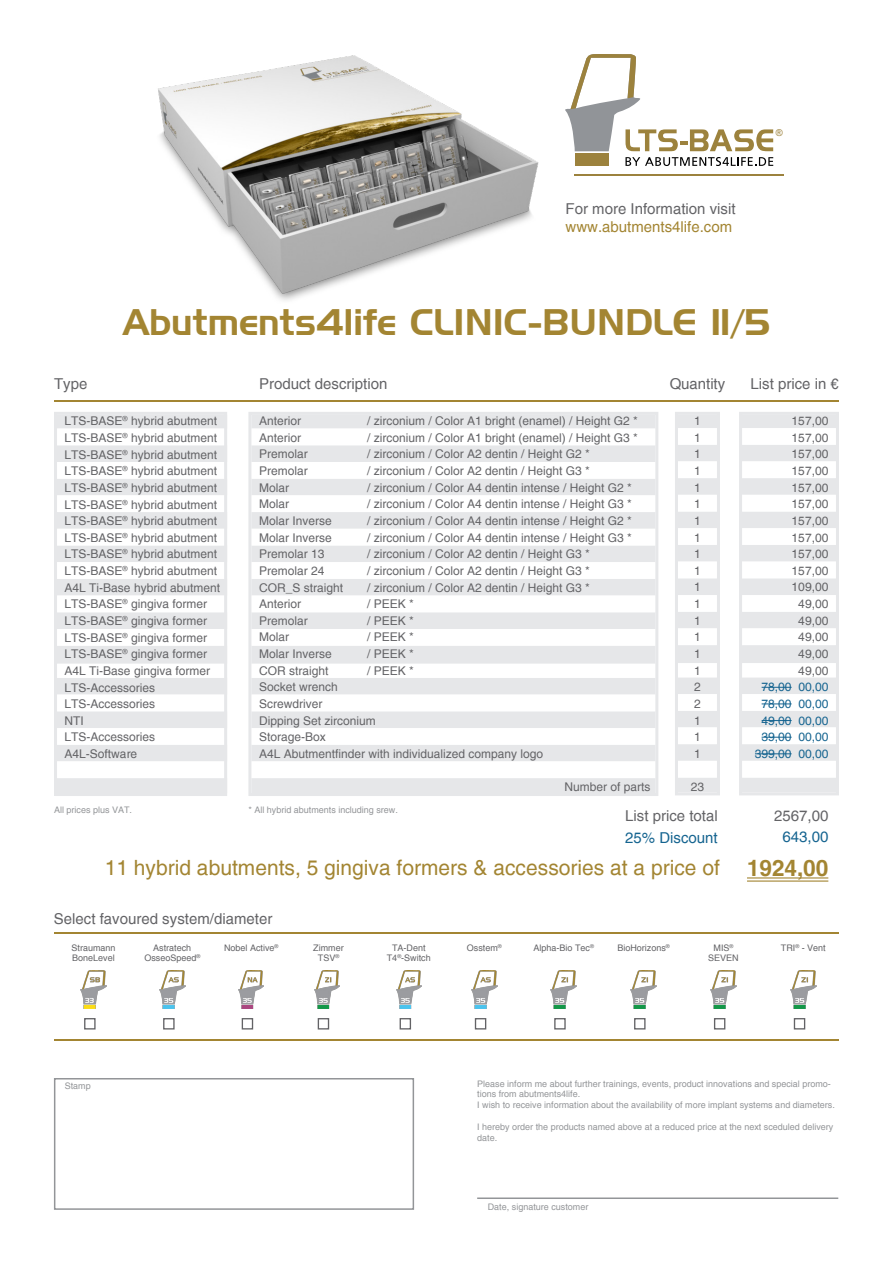
<style>
.page{position:relative;width:893px;height:1263px;background:#fff}
.page>*{position:absolute;margin:0;border:0;box-sizing:border-box;transform-origin:0 0}
.t1{font:36px "Handel Gothic BT";color:#a38532}
.t2{font:700 22.5px "Helvetica";color:#a38532}
.t3{font:21px "Helvetica";color:#a38532}
.t4{font:15px "Helvetica";color:#636366}
.t5{font:15px "Helvetica";color:#a38532}
.t6{font:15px "Helvetica";color:#156490}
.t7{font:12px/16.6px "Helvetica";color:#636366}
.t8{font:12px/16.6px "Helvetica";color:#156490;text-align:center}
.t9{font:9.45px "Arial";color:#9c823d}
.t10{font:9px/10.8px "Helvetica";color:#939598}
.t11{font:9px/10.8px "Helvetica";color:#636366;text-align:center}
</style>
<div class="page">
<hr style="left:477px;top:1197px;width:361px;height:2px;background:#939598">
<img style="left:160px;top:970px;width:25px;height:38px">
<img style="left:238px;top:970px;width:26px;height:38px">
<img style="left:81px;top:970px;width:25px;height:39px">
<img style="left:314px;top:970px;width:26px;height:38px">
<div style="left:84px;top:1018px;width:12px;height:11px;border:1px solid #636366"></div>
<div style="left:163px;top:1018px;width:12px;height:11px;border:1px solid #636366"></div>
<div style="left:242px;top:1018px;width:11px;height:11px;border:1px solid #636366"></div>
<div style="left:318px;top:1018px;width:11px;height:11px;border:1px solid #636366"></div>
<hr style="left:54px;top:932px;width:785px;height:2px;background:#a38532">
<img style="left:551px;top:970px;width:25px;height:38px">
<div style="left:554px;top:1018px;width:12px;height:11px;border:1px solid #636366"></div>
<img style="left:631px;top:970px;width:25px;height:38px">
<div style="left:634px;top:1018px;width:12px;height:11px;border:1px solid #636366"></div>
<img style="left:711px;top:970px;width:25px;height:38px">
<div style="left:714px;top:1018px;width:11px;height:11px;border:1px solid #636366"></div>
<img style="left:790px;top:970px;width:26px;height:38px">
<div style="left:794px;top:1018px;width:11px;height:11px;border:1px solid #636366"></div>
<img style="left:396px;top:970px;width:26px;height:38px">
<div style="left:400px;top:1018px;width:11px;height:11px;border:1px solid #636366"></div>
<hr style="left:54px;top:1039px;width:785px;height:2px;background:#a38532">
<div style="left:54px;top:1078px;width:360px;height:132px;border:2px solid #939598"></div>
<img style="left:472px;top:970px;width:25px;height:38px">
<div style="left:475px;top:1018px;width:11px;height:11px;border:1px solid #636366"></div>
<hr style="left:54px;top:400px;width:785px;height:1px;background:#a38532">
<hr style="left:747px;top:877px;width:81px;height:1px;background:#a38532">
<div style="left:58px;top:416px;width:165px;height:376px;background:#e6e7e9"></div>
<svg style="left:58px;top:429px;width:165px;height:349px"></svg>
<div style="left:54px;top:412px;width:173px;height:384px;border:3px solid #e6e7e9"></div>
<div style="left:252px;top:416px;width:402px;height:376px;background:#e6e7e9"></div>
<svg style="left:252px;top:429px;width:402px;height:349px"></svg>
<div style="left:248px;top:412px;width:410px;height:384px;border:3px solid #e6e7e9"></div>
<svg style="left:679px;top:416px;width:37px;height:375px"></svg>
<div style="left:675px;top:412px;width:45px;height:383px;border:3px solid #e6e7e9"></div>
<svg style="left:743px;top:416px;width:92px;height:375px"></svg>
<div style="left:739px;top:412px;width:100px;height:383px;border:3px solid #e6e7e9"></div>
<hr style="left:762px;top:687px;width:30px;height:1px;background:#156490">
<hr style="left:762px;top:704px;width:30px;height:1px;background:#156490">
<hr style="left:762px;top:720px;width:30px;height:1px;background:#156490">
<hr style="left:762px;top:737px;width:30px;height:1px;background:#156490">
<hr style="left:755px;top:753px;width:37px;height:1px;background:#156490">
<hr style="left:747px;top:880px;width:81px;height:2px;background:#a38532">
<img style="left:158px;top:55px;width:381px;height:246px">
<svg style="left:625px;top:157px;width:148px;height:9px"></svg>
<hr style="left:574px;top:174px;width:209px;height:1px;background:#9c823d">
<div style="left:575px;top:154px;width:34px;height:12px;background:#9c823d"></div>
<svg style="left:565px;top:54px;width:208px;height:97px"></svg>
<svg style="left:158px;top:157px;width:46px;height:101px"></svg>
<p class="t4" style="left:54px;top:375px;width:35px">Type</p>
<p class="t4" style="left:566px;top:200px;width:172px">For more Information visit</p>
<p class="t5" style="left:566px;top:218px;width:168px">www.abutments4life.com</p>
<p class="t9" style="left:776px;top:127px;width:8px">®</p>
<h1 class="t1" style="left:123px;top:300px;width:648px">Abutments4life CLINIC-BUNDLE 11/5</h1>
<p class="t4" style="left:259px;top:375px;width:130px">Product description</p>
<p class="t4" style="left:670px;top:375px;width:57px">Quantity</p>
<p class="t4" style="left:751px;top:375px;width:90px">List price in €</p>
<p class="t7" style="left:65px;top:413px;width:157px">LTS-BASE<sup>®</sup> hybrid abutment<br>LTS-BASE<sup>®</sup> hybrid abutment<br>LTS-BASE<sup>®</sup> hybrid abutment<br>LTS-BASE<sup>®</sup> hybrid abutment<br>LTS-BASE<sup>®</sup> hybrid abutment<br>LTS-BASE<sup>®</sup> hybrid abutment<br>LTS-BASE<sup>®</sup> hybrid abutment<br>LTS-BASE<sup>®</sup> hybrid abutment<br>LTS-BASE<sup>®</sup> hybrid abutment<br>LTS-BASE<sup>®</sup> hybrid abutment<br>A4L Ti-Base hybrid abutment<br>LTS-BASE<sup>®</sup> gingiva former<br>LTS-BASE<sup>®</sup> gingiva former<br>LTS-BASE<sup>®</sup> gingiva former<br>LTS-BASE<sup>®</sup> gingiva former<br>A4L Ti-Base gingiva former<br>LTS-Accessories<br>LTS-Accessories<br>NTI<br>LTS-Accessories<br>A4L-Software</p>
<p class="t7" style="left:259px;top:413px;width:44px">Anterior</p>
<p class="t7" style="left:367px;top:413px;width:272px">/ zirconium / Color A1 bright (enamel) / Height G2 *</p>
<p class="t7" style="left:259px;top:429px;width:44px">Anterior</p>
<p class="t7" style="left:367px;top:429px;width:272px">/ zirconium / Color A1 bright (enamel) / Height G3 *</p>
<p class="t7" style="left:259px;top:446px;width:50px">Premolar</p>
<p class="t7" style="left:367px;top:446px;width:224px">/ zirconium / Color A2 dentin / Height G2 *</p>
<p class="t7" style="left:259px;top:463px;width:50px">Premolar</p>
<p class="t7" style="left:367px;top:463px;width:224px">/ zirconium / Color A2 dentin / Height G3 *</p>
<p class="t7" style="left:259px;top:479px;width:31px">Molar</p>
<p class="t7" style="left:367px;top:479px;width:266px">/ zirconium / Color A4 dentin intense / Height G2 *</p>
<p class="t7" style="left:259px;top:496px;width:31px">Molar</p>
<p class="t7" style="left:367px;top:496px;width:266px">/ zirconium / Color A4 dentin intense / Height G3 *</p>
<p class="t7" style="left:259px;top:512px;width:74px">Molar Inverse</p>
<p class="t7" style="left:367px;top:512px;width:266px">/ zirconium / Color A4 dentin intense / Height G2 *</p>
<p class="t7" style="left:259px;top:529px;width:74px">Molar Inverse</p>
<p class="t7" style="left:367px;top:529px;width:266px">/ zirconium / Color A4 dentin intense / Height G3 *</p>
<p class="t7" style="left:259px;top:546px;width:67px">Premolar 13</p>
<p class="t7" style="left:367px;top:546px;width:224px">/ zirconium / Color A2 dentin / Height G3 *</p>
<p class="t7" style="left:259px;top:562px;width:67px">Premolar 24</p>
<p class="t7" style="left:367px;top:562px;width:224px">/ zirconium / Color A2 dentin / Height G3 *</p>
<p class="t7" style="left:259px;top:579px;width:86px">COR_S straight</p>
<p class="t7" style="left:367px;top:579px;width:224px">/ zirconium / Color A2 dentin / Height G3 *</p>
<p class="t7" style="left:259px;top:596px;width:44px">Anterior</p>
<p class="t7" style="left:367px;top:596px;width:48px">/ PEEK *</p>
<p class="t7" style="left:259px;top:612px;width:50px">Premolar</p>
<p class="t7" style="left:367px;top:612px;width:48px">/ PEEK *</p>
<p class="t7" style="left:259px;top:629px;width:31px">Molar</p>
<p class="t7" style="left:367px;top:629px;width:48px">/ PEEK *</p>
<p class="t7" style="left:259px;top:646px;width:74px">Molar Inverse</p>
<p class="t7" style="left:367px;top:646px;width:48px">/ PEEK *</p>
<p class="t7" style="left:259px;top:662px;width:71px">COR straight</p>
<p class="t7" style="left:367px;top:662px;width:48px">/ PEEK *</p>
<p class="t7" style="left:259px;top:679px;width:286px">Socket wrench<br>Screwdriver<br>Dipping Set zirconium<br>Storage-Box<br>A4L Abutmentfinder with individualized company logo</p>
<p class="t7" style="left:564px;top:778px;width:88px">Number of parts</p>
<p class="t7" style="left:694px;top:413px;width:8px;text-align:justify">1<br>1<br>1<br>1<br>1<br>1<br>1<br>1<br>1<br>1<br>1<br>1<br>1<br>1<br>1<br>1<br>2<br>2<br>1<br>1<br>1</p>
<p class="t7" style="left:691px;top:779px;width:15px">23</p>
<p class="t10" style="left:54px;top:804px;width:80px">All prices plus VAT.</p>
<p class="t10" style="left:248px;top:804px;width:151px">* All hybrid abutments including srew.</p>
<p class="t4" style="left:625px;top:807px;width:94px">List price total</p>
<p class="t6" style="left:625px;top:828px;width:94px">25% Discount</p>
<h3 class="t3" style="left:105px;top:855px;width:617px">11 hybrid abutments, 5 gingiva formers &amp; accessories at a price of</h3>
<p class="t4" style="left:54px;top:910px;width:220px">Select favoured system/diameter</p>
<p class="t7" style="left:792px;top:413px;width:38px;text-align:center">157,00<br>157,00<br>157,00<br>157,00<br>157,00<br>157,00<br>157,00<br>157,00<br>157,00<br>157,00<br>109,00<br>49,00<br>49,00<br>49,00<br>49,00<br>49,00</p>
<p class="t8" style="left:755px;top:679px;width:75px">78,00 00,00<br>78,00 00,00<br>49,00 00,00<br>39,00 00,00<br>399,00 00,00</p>
<p class="t4" style="left:774px;top:807px;width:56px">2567,00</p>
<p class="t6" style="left:782px;top:828px;width:47px">643,00</p>
<h2 class="t2" style="left:747px;top:854px;width:83px">1924,00</h2>
<p class="t11" style="left:72px;top:942px;width:46px;text-align:left">Straumann<br>BoneLevel</p>
<p class="t11" style="left:144px;top:942px;width:57px">Astratech<br>OsseoSpeed<sup>®</sup></p>
<p class="t11" style="left:224px;top:942px;width:56px">Nobel Active<sup>®</sup></p>
<p class="t11" style="left:313px;top:942px;width:32px">Zimmer<br>TSV<sup>®</sup></p>
<p class="t11" style="left:533px;top:942px;width:62px">Alpha-Bio Tec<sup>®</sup></p>
<p class="t11" style="left:617px;top:942px;width:54px">BioHorizons<sup>®</sup></p>
<p class="t11" style="left:708px;top:942px;width:32px">MIS<sup>®<br></sup>SEVEN</p>
<p class="t11" style="left:781px;top:942px;width:46px">TRI<sup>®</sup> - Vent</p>
<p class="t11" style="left:387px;top:942px;width:45px">TA-Dent<br>T4<sup>®</sup>-Switch</p>
<p class="t11" style="left:467px;top:942px;width:36px">Osstem<sup>®</sup></p>
<p class="t10" style="left:65px;top:1081px;width:28px">Stamp</p>
<p class="t10" style="left:477px;top:1078px;width:359px">Please inform me about further trainings, events, product innovations and special promo&shy;tions from abutments4life.<br>I wish to receive information about the availability of more implant systems and diameters.</p>
<p class="t10" style="left:477px;top:1121px;width:358px">I hereby order the products named above at a reduced price at the next sceduled delivery date.</p>
<p class="t10" style="left:488px;top:1201px;width:102px">Date, signature customer</p>
</div>
